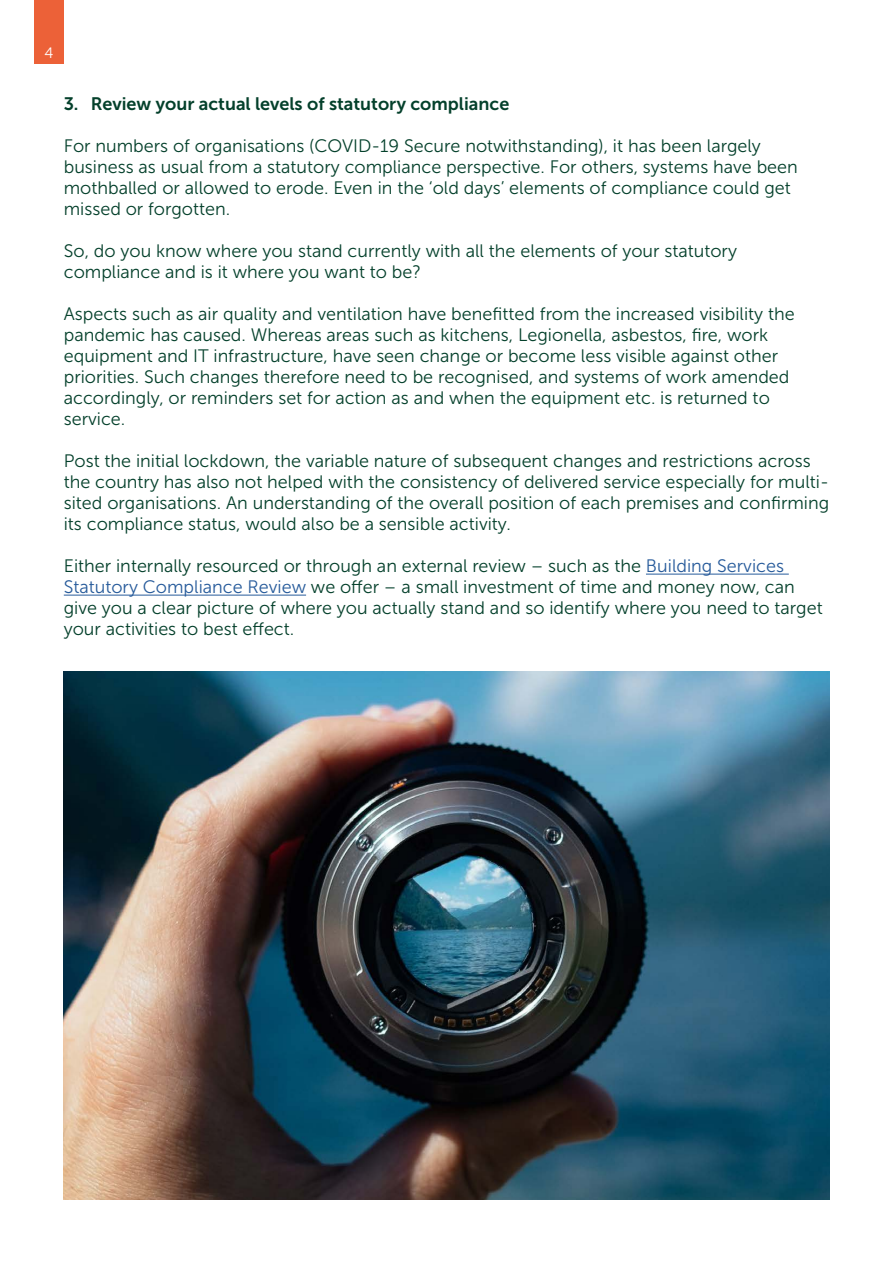
<style>
.page{position:relative;width:893px;height:1263px;background:#fff}
.page>*{position:absolute;margin:0;border:0;box-sizing:border-box;transform-origin:0 0}
.t1{font:18px/21px "Museo Sans 300";color:#04402b}
.t2{font:18px "Museo Sans 700";color:#04402b}
.t3{font:15px "Museo Sans 300";color:#fff}
.s1{color:#275b9b}
</style>
<div class="page">
<div style="left:34px;top:0;width:30px;height:64px;background:#ec6138"></div>
<hr style="left:646px;top:574px;width:143px;height:1px;background:#275b9b">
<hr style="left:64px;top:595px;width:242px;height:1px;background:#275b9b">
<img style="left:64px;top:672px;width:765px;height:527px">
<p class="t3" style="left:44px;top:45px;width:10px">4</p>
<p class="t2" style="left:64px;top:94px;width:447px">3. Review your actual levels of statutory compliance</p>
<p class="t1" style="left:64px;top:136px;width:736px">For numbers of organisations (COVID-19 Secure notwithstanding), it has been largely business as usual from a statutory compliance perspective. For others, systems have been mothballed or allowed to erode. Even in the ‘old days’ elements of compliance could get missed or forgotten.</p>
<p class="t1" style="left:64px;top:241px;width:675px">So, do you know where you stand currently with all the elements of your statutory compliance and is it where you want to be?</p>
<p class="t1" style="left:64px;top:304px;width:732px">Aspects such as air quality and ventilation have benefitted from the increased visibility the pandemic has caused. Whereas areas such as kitchens, Legionella, asbestos, fire, work equipment and IT infrastructure, have seen change or become less visible against other priorities. Such changes therefore need to be recognised, and systems of work amended accordingly, or reminders set for action as and when the equipment etc. is returned to service.</p>
<p class="t1" style="left:64px;top:451px;width:767px">Post the initial lockdown, the variable nature of subsequent changes and restrictions across the country has also not helped with the consistency of delivered service especially for multi&shy;sited organisations. An understanding of the overall position of each premises and confirming its compliance status, would also be a sensible activity.</p>
<p class="t1" style="left:64px;top:556px;width:760px">Either internally resourced or through an external review – such as the <span class="s1">Building Services Statutory Compliance Review</span> we offer – a small investment of time and money now, can give you a clear picture of where you actually stand and so identify where you need to target your activities to best effect.</p>
</div>
